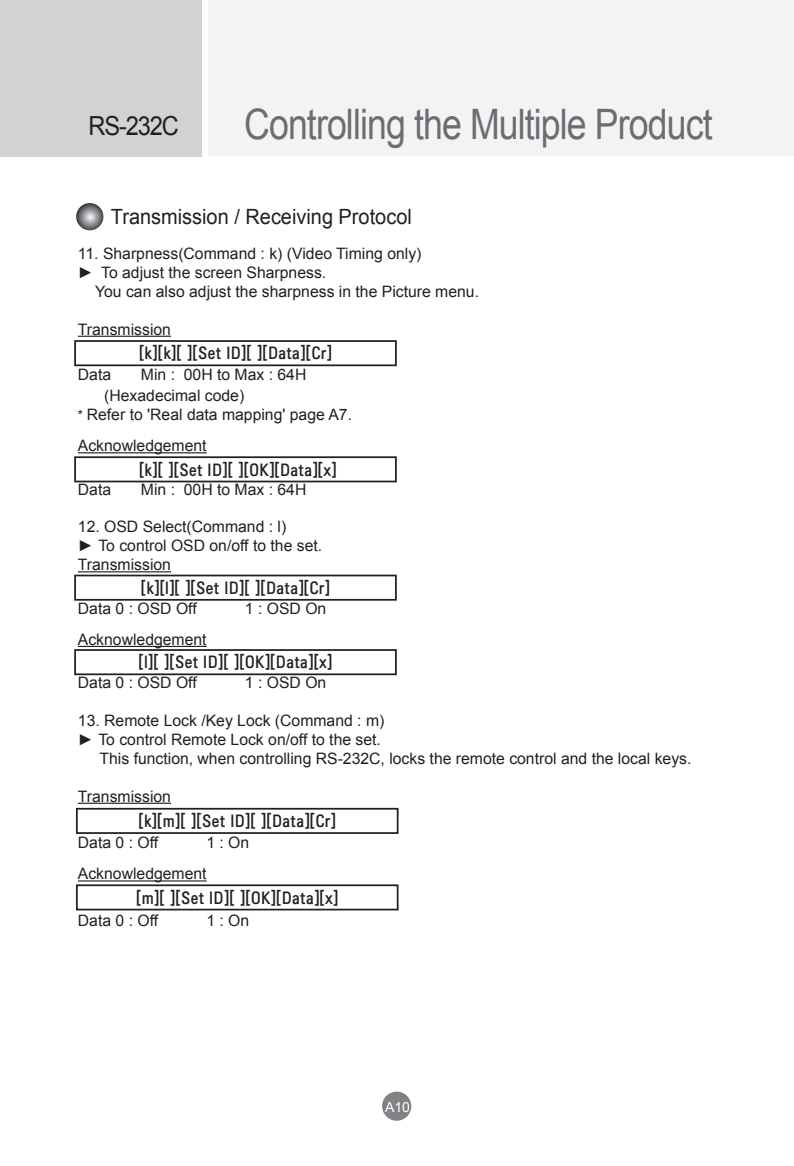
<style>
.page{position:relative;width:794px;height:1166px;background:#fff}
.page>*{position:absolute;margin:0;border:0;box-sizing:border-box;transform-origin:0 0}
.t1{font:42px "Arial";letter-spacing:-.025em;color:#6c6d70;scale:.85 1}
.t2{font:26.25px "Arial";letter-spacing:-.05em;color:#231f20;scale:.9 1}
.정규{font:21px "Arial";color:#231f20;scale:.95 1}
.정규-2{font:15.75px "Arial";color:#231f20}
.정규-3{font:15.75px "LG Display Kor Cn";color:#231f20}
.t3{font:14px "Arial";color:#fff}
.s1{font-size:14px}
</style>
<div class="page">
<div style="left:208px;top:0;width:586px;height:156px;background:#f2f3f4"></div>
<div style="left:0;top:0;width:202px;height:157px;background:#d1d2d4"></div>
<div style="left:382px;top:1091px;width:29px;height:30px;background:#808285;border-radius:50%"></div>
<hr style="left:78px;top:336px;width:93px;height:1px;background:#231f20">
<hr style="left:78px;top:452px;width:129px;height:1px;background:#231f20">
<hr style="left:78px;top:571px;width:93px;height:1px;background:#231f20">
<hr style="left:78px;top:646px;width:129px;height:1px;background:#231f20">
<hr style="left:78px;top:803px;width:93px;height:1px;background:#231f20">
<hr style="left:78px;top:880px;width:129px;height:1px;background:#231f20">
<svg style="left:76px;top:203px;width:27px;height:27px"></svg>
<div style="left:74px;top:340px;width:323px;height:26px;border:2px solid #231f20"></div>
<div style="left:74px;top:456px;width:323px;height:26px;border:2px solid #231f20"></div>
<div style="left:74px;top:575px;width:323px;height:26px;border:2px solid #231f20"></div>
<div style="left:74px;top:649px;width:323px;height:26px;border:2px solid #231f20"></div>
<div style="left:76px;top:808px;width:322px;height:26px;border:2px solid #231f20"></div>
<div style="left:76px;top:884px;width:322px;height:26px;border:2px solid #231f20"></div>
<h2 class="t2" style="left:89px;top:109px;width:102px">RS-232C</h2>
<h1 class="t1" style="left:244px;top:97px;width:552px">Controlling the Multiple Product</h1>
<p class="정규" style="left:111px;top:202px;width:318px">Transmission / Receiving Protocol</p>
<p class="정규-2" style="left:78px;top:243px;width:345px">11. Sharpness(Command : k) (Video Timing only)</p>
<p class="정규-2" style="left:78px;top:262px;width:250px">► To adjust the screen Sharpness.</p>
<p class="정규-2" style="left:95px;top:281px;width:385px">You can also adjust the sharpness in the Picture menu.</p>
<p class="정규-2" style="left:78px;top:319px;width:95px">Transmission</p>
<p class="정규-2" style="left:78px;top:364px;width:35px">Data</p>
<p class="정규-2" style="left:141px;top:364px;width:167px">Min : 00H to Max : 64H</p>
<p class="정규-2" style="left:104px;top:385px;width:142px">(Hexadecimal code)</p>
<p class="정규-2" style="left:78px;top:404px;width:276px"><span class="s1">*</span> Refer to 'Real data mapping' page A7.</p>
<p class="정규-2" style="left:78px;top:435px;width:130px">Acknowledgement</p>
<p class="정규-2" style="left:78px;top:479px;width:35px">Data</p>
<p class="정규-2" style="left:141px;top:479px;width:167px">Min : 00H to Max : 64H</p>
<p class="정규-2" style="left:78px;top:516px;width:210px">12. OSD Select(Command : l)</p>
<p class="정규-2" style="left:78px;top:535px;width:246px">► To control OSD on/off to the set.</p>
<p class="정규-2" style="left:78px;top:554px;width:95px">Transmission</p>
<p class="정규-2" style="left:78px;top:598px;width:120px">Data 0 : OSD Off</p>
<p class="정규-2" style="left:245px;top:598px;width:83px">1 : OSD On</p>
<p class="정규-2" style="left:78px;top:629px;width:130px">Acknowledgement</p>
<p class="정규-2" style="left:78px;top:672px;width:120px">Data 0 : OSD Off</p>
<p class="정규-2" style="left:245px;top:672px;width:83px">1 : OSD On</p>
<p class="정규-2" style="left:78px;top:710px;width:308px">13. Remote Lock /Key Lock (Command : m)</p>
<p class="정규-2" style="left:78px;top:729px;width:304px">► To control Remote Lock on/off to the set.</p>
<p class="정규-2" style="left:100px;top:748px;width:593px">This function, when controlling RS-232C, locks the remote control and the local keys.</p>
<p class="정규-2" style="left:78px;top:786px;width:95px">Transmission</p>
<p class="정규-2" style="left:78px;top:832px;width:82px">Data 0 : Off</p>
<p class="정규-2" style="left:206px;top:832px;width:44px">1 : On</p>
<p class="정규-2" style="left:78px;top:863px;width:130px">Acknowledgement</p>
<p class="정규-2" style="left:78px;top:910px;width:82px">Data 0 : Off</p>
<p class="정규-2" style="left:206px;top:910px;width:44px">1 : On</p>
<p class="정규-3" style="left:139px;top:342px;width:194px">[k][k][ ][Set ID][ ][Data][Cr]</p>
<p class="정규-3" style="left:139px;top:458px;width:199px">[k][ ][Set ID][ ][OK][Data][x]</p>
<p class="정규-3" style="left:141px;top:577px;width:191px">[k][l][ ][Set ID][ ][Data][Cr]</p>
<p class="정규-3" style="left:139px;top:651px;width:195px">[l][ ][Set ID][ ][OK][Data][x]</p>
<p class="정규-3" style="left:138px;top:810px;width:199px">[k][m][ ][Set ID][ ][Data][Cr]</p>
<p class="정규-3" style="left:136px;top:886px;width:204px">[m][ ][Set ID][ ][OK][Data][x]</p>
<p class="t3" style="left:385px;top:1097px;width:26px">A10</p>
</div>
